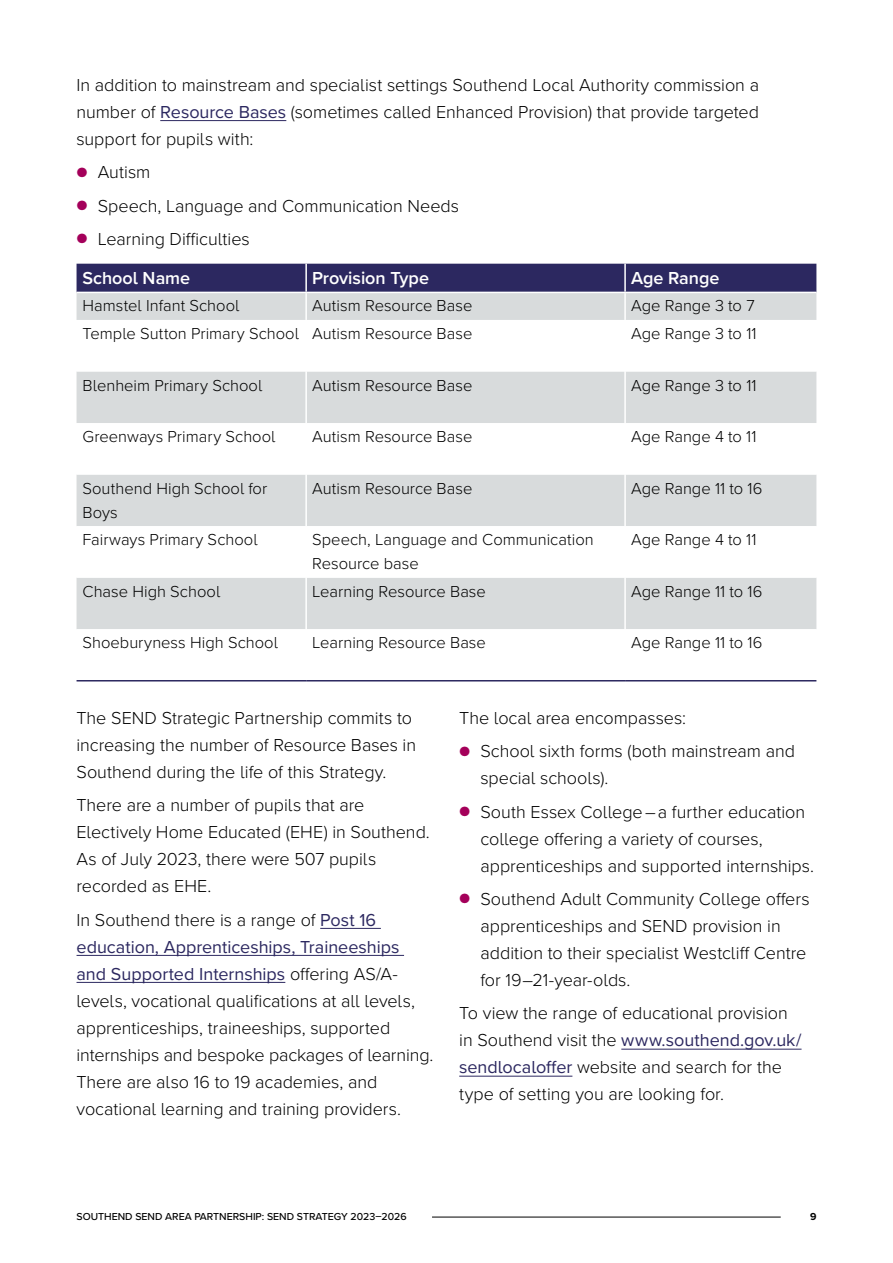
<style>
.page{position:relative;width:893px;height:1263px;background:#fff}
.page>*{position:absolute;margin:0;border:0;box-sizing:border-box;transform-origin:0 0}
.Body{font:300 18px/27px "Proxima Nova";letter-spacing:-.005em;color:#000}
.Bullet{font:300 18px/27px "Proxima Nova";letter-spacing:-.005em;color:#000}
.Body-2{font:600 18px "Proxima Nova";color:#fff}
.body_table{font:300 16.5px/24px "Proxima Nova";color:#000}
.t1{font:500 10.5px "Proxima Nova";color:#000}
.t2{font:700 10.5px "Proxima Nova";color:#000}
.s1{font-weight:400;color:#2c2860}
.s2{font-size:16.2px;color:#a4005a}
</style>
<div class="page">
<hr style="left:160px;top:120px;width:126px;height:1px;background:#2c2860">
<div style="left:77px;top:264px;width:739px;height:28px;background:#2c2860"></div>
<div style="left:77px;top:293px;width:739px;height:27px;background:#d8dbdc"></div>
<svg style="left:77px;top:371px;width:739px;height:258px;fill:#d8dbdc"></svg>
<hr style="left:305px;top:264px;width:2px;height:28px;background:#fff">
<hr style="left:624px;top:264px;width:2px;height:28px;background:#fff">
<hr style="left:305px;top:293px;width:2px;height:27px;background:#fff">
<hr style="left:624px;top:293px;width:2px;height:27px;background:#fff">
<hr style="left:305px;top:371px;width:2px;height:52px;background:#fff">
<hr style="left:624px;top:371px;width:2px;height:52px;background:#fff">
<hr style="left:305px;top:423px;width:2px;height:52px;background:#fff">
<hr style="left:624px;top:423px;width:2px;height:52px;background:#fff">
<hr style="left:305px;top:475px;width:2px;height:51px;background:#fff">
<hr style="left:624px;top:475px;width:2px;height:51px;background:#fff">
<hr style="left:305px;top:526px;width:2px;height:52px;background:#fff">
<hr style="left:624px;top:526px;width:2px;height:52px;background:#fff">
<hr style="left:305px;top:578px;width:2px;height:51px;background:#fff">
<hr style="left:624px;top:578px;width:2px;height:51px;background:#fff">
<hr style="left:77px;top:680px;width:229px;height:1px;background:#2c2860">
<hr style="left:306px;top:680px;width:319px;height:1px;background:#2c2860">
<hr style="left:625px;top:680px;width:191px;height:1px;background:#2c2860">
<hr style="left:320px;top:928px;width:61px;height:1px;background:#2c2860">
<hr style="left:77px;top:955px;width:327px;height:1px;background:#2c2860">
<hr style="left:77px;top:982px;width:208px;height:1px;background:#2c2860">
<hr style="left:621px;top:1049px;width:180px;height:1px;background:#2c2860">
<hr style="left:459px;top:1076px;width:113px;height:1px;background:#2c2860">
<hr style="left:432px;top:1217px;width:349px;height:1px;background:#000">
<p class="Body" style="left:77px;top:70px;width:684px;text-align:justify">In addition to mainstream and specialist settings Southend Local Authority commission a number of <span class="s1">Resource Bases</span> (sometimes called Enhanced Provision) that provide targeted support for pupils with:</p>
<p class="Bullet" style="left:77px;top:158px;width:75px"><span class="s2">●</span> Autism</p>
<p class="Bullet" style="left:77px;top:191px;width:384px"><span class="s2">●</span> Speech, Language and Communication Needs</p>
<p class="Bullet" style="left:77px;top:224px;width:175px"><span class="s2">●</span> Learning Difficulties</p>
<p class="Body-2" style="left:83px;top:264px;width:109px">School Name</p>
<p class="Body-2" style="left:312px;top:264px;width:118px">Provision Type</p>
<p class="Body-2" style="left:631px;top:264px;width:90px">Age Range</p>
<p class="body_table" style="left:83px;top:293px;width:158px">Hamstel Infant School</p>
<p class="body_table" style="left:312px;top:293px;width:162px">Autism Resource Base</p>
<p class="body_table" style="left:631px;top:293px;width:125px">Age Range 3 to 7</p>
<p class="body_table" style="left:83px;top:321px;width:218px">Temple Sutton Primary School</p>
<p class="body_table" style="left:312px;top:321px;width:162px">Autism Resource Base</p>
<p class="body_table" style="left:631px;top:321px;width:127px">Age Range 3 to 11</p>
<p class="body_table" style="left:83px;top:372px;width:181px">Blenheim Primary School</p>
<p class="body_table" style="left:312px;top:372px;width:162px">Autism Resource Base</p>
<p class="body_table" style="left:631px;top:372px;width:127px">Age Range 3 to 11</p>
<p class="body_table" style="left:83px;top:424px;width:194px">Greenways Primary School</p>
<p class="body_table" style="left:312px;top:424px;width:162px">Autism Resource Base</p>
<p class="body_table" style="left:631px;top:424px;width:127px">Age Range 4 to 11</p>
<p class="body_table" style="left:83px;top:475px;width:186px">Southend High School for<br>Boys</p>
<p class="body_table" style="left:312px;top:475px;width:162px">Autism Resource Base</p>
<p class="body_table" style="left:631px;top:475px;width:133px">Age Range 11 to 16</p>
<p class="body_table" style="left:83px;top:527px;width:177px">Fairways Primary School</p>
<p class="body_table" style="left:312px;top:527px;width:283px">Speech, Language and Communication<br>Resource base</p>
<p class="body_table" style="left:631px;top:527px;width:127px">Age Range 4 to 11</p>
<p class="body_table" style="left:83px;top:578px;width:139px">Chase High School</p>
<p class="body_table" style="left:312px;top:578px;width:175px">Learning Resource Base</p>
<p class="body_table" style="left:631px;top:578px;width:133px">Age Range 11 to 16</p>
<p class="body_table" style="left:83px;top:630px;width:197px">Shoeburyness High School</p>
<p class="body_table" style="left:312px;top:630px;width:175px">Learning Resource Base</p>
<p class="body_table" style="left:631px;top:630px;width:133px">Age Range 11 to 16</p>
<p class="Body" style="left:77px;top:703px;width:341px">The SEND Strategic Partnership commits to increasing the number of Resource Bases in<br>Southend during the life of this Strategy.</p>
<p class="Body" style="left:77px;top:791px;width:355px">There are a number of pupils that are Electively Home Educated (EHE) in Southend.<br>As of July 2023, there were 507 pupils recorded as EHE.</p>
<p class="Body" style="left:77px;top:905px;width:358px">In Southend there is a range of <span class="s1">Post 16 education, Apprenticeships, Traineeships and Supported Internships</span> offering AS/A&shy;levels, vocational qualifications at all levels, apprenticeships, traineeships, supported internships and bespoke packages of learning.<br>There are also 16 to 19 academies, and vocational learning and training providers.</p>
<p class="Body" style="left:459px;top:703px;width:228px">The local area encompasses:</p>
<p class="Bullet" style="left:480px;top:737px;width:316px;text-indent:-21px"><span class="s2">●</span> School sixth forms (both mainstream and special schools).</p>
<p class="Bullet" style="left:480px;top:797px;width:335px;text-indent:-21px"><span class="s2">●</span> South Essex College – a further education college offering a variety of courses, apprenticeships and supported internships.</p>
<p class="Bullet" style="left:480px;top:884px;width:331px;text-indent:-21px"><span class="s2">●</span> Southend Adult Community College offers apprenticeships and SEND provision in addition to their specialist Westcliff Centre for 19–21-year-olds.</p>
<p class="Body" style="left:459px;top:999px;width:344px">To view the range of educational provision in Southend visit the <span class="s1">www.southend.gov.uk/ sendlocaloffer</span> website and search for the type of setting you are looking for.</p>
<p class="t1" style="left:77px;top:1209px;width:332px">SOUTHEND SEND AREA PARTNERSHIP: SEND STRATEGY 2023–2026</p>
<p class="t2" style="left:810px;top:1209px;width:8px">9</p>
</div>
